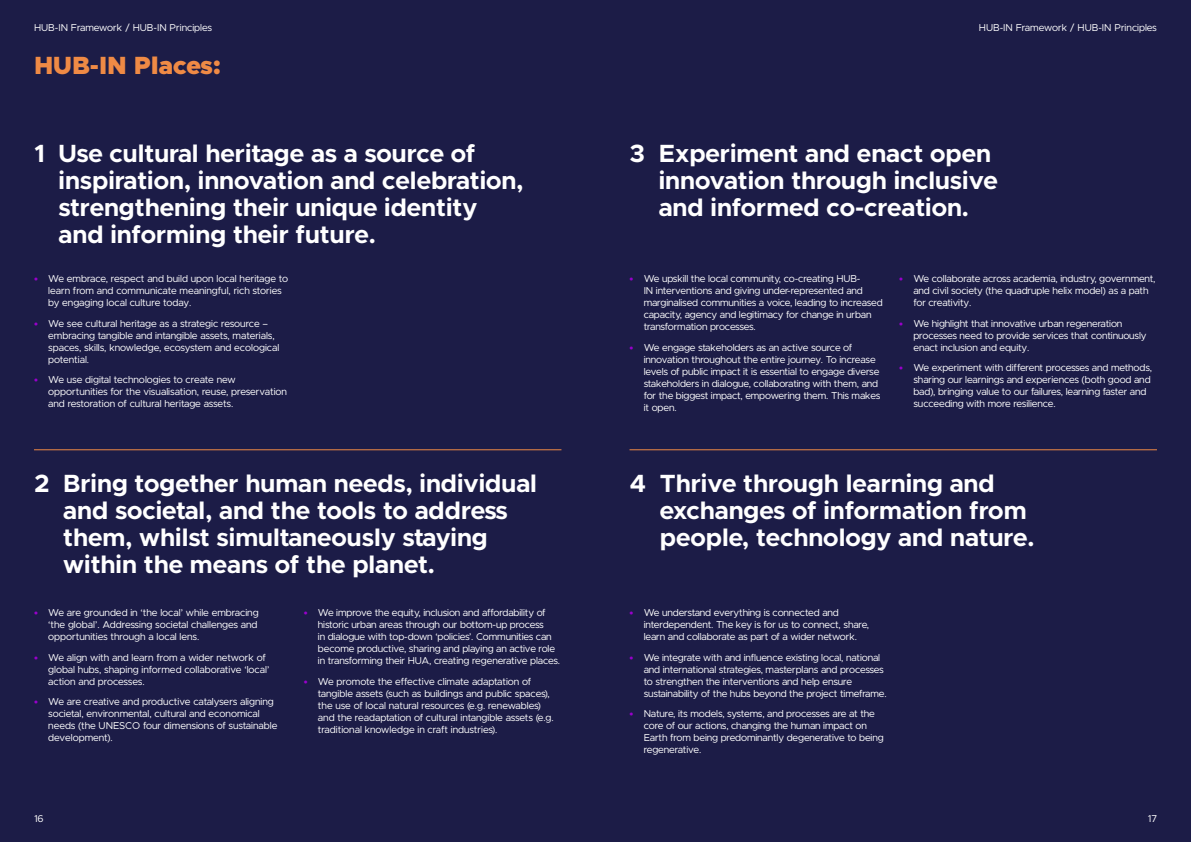
<style>
.page{position:relative;width:1191px;height:842px;background:#fff}
.page>*{position:absolute;margin:0;border:0;box-sizing:border-box;transform-origin:0 0}
.Principles{font:700 25px/27px "Metropolis";color:#fff}
.Page_title{font:900 25px "Metropolis";color:#ef8a45}
.t1{font:10px/12px "Metropolis";letter-spacing:-.01em;color:#fff}
.s1{font-weight:900;color:#90c}
</style>
<div class="page">
<div style="left:595px;top:0;width:596px;height:842px;background:#1c1c47"></div>
<div style="left:0;top:0;width:595px;height:842px;background:#1c1c47"></div>
<hr style="left:34px;top:449px;width:527px;height:1px;background:#ef8a45">
<hr style="left:629px;top:449px;width:528px;height:1px;background:#ef8a45">
<p class="t1" style="left:34px;top:22px;width:180px">HUB-IN Framework / HUB-IN Principles</p>
<p class="t1" style="left:978px;top:22px;width:180px">HUB-IN Framework / HUB-IN Principles</p>
<p class="Page_title" style="left:34px;top:49px;width:189px">HUB-IN Places:</p>
<p class="Principles" style="left:59px;top:140px;width:466px;text-indent:-25px">1 Use cultural heritage as a source of inspiration, innovation and celebration, strengthening their unique identity and informing their future.</p>
<p class="t1" style="left:48px;top:273px;width:241px;text-indent:-14px"><span class="s1">•</span> We embrace, respect and build upon local heritage to learn from and communicate meaningful, rich stories by engaging local culture today.</p>
<p class="t1" style="left:48px;top:317px;width:233px;text-indent:-14px"><span class="s1">•</span> We see cultural heritage as a strategic resource – embracing tangible and intangible assets, materials, spaces, skills, knowledge, ecosystem and ecological potential.</p>
<p class="t1" style="left:48px;top:374px;width:240px;text-indent:-14px"><span class="s1">•</span> We use digital technologies to create new opportunities for the visualisation, reuse, preservation and restoration of cultural heritage assets.</p>
<p class="Principles" style="left:63px;top:470px;width:475px;text-indent:-29px">2 Bring together human needs, individual and societal, and the tools to address them, whilst simultaneously staying within the means of the planet.</p>
<p class="t1" style="left:48px;top:607px;width:212px;text-align:justify;text-indent:-14px"><span class="s1">•</span> We are grounded in ‘the local’ while embracing ‘the global’. Addressing societal challenges and opportunities through a local lens.</p>
<p class="t1" style="left:48px;top:651px;width:223px;text-indent:-14px"><span class="s1">•</span> We align with and learn from a wider network of global hubs, shaping informed collaborative ‘local’ action and processes.</p>
<p class="t1" style="left:48px;top:696px;width:231px;text-indent:-14px"><span class="s1">•</span> We are creative and productive catalysers aligning societal, environmental, cultural and economical needs (the UNESCO four dimensions of sustainable development).</p>
<p class="t1" style="left:318px;top:607px;width:244px;text-indent:-14px"><span class="s1">•</span> We improve the equity, inclusion and affordability of historic urban areas through our bottom-up process<br>in dialogue with top-down ‘policies’. Communities can become productive, sharing and playing an active role in transforming their HUA, creating regenerative places.</p>
<p class="t1" style="left:318px;top:675px;width:237px;text-indent:-14px"><span class="s1">•</span> We promote the effective climate adaptation of tangible assets (such as buildings and public spaces), the use of local natural resources (e.g. renewables) and the readaptation of cultural intangible assets (e.g. traditional knowledge in craft industries).</p>
<p class="t1" style="left:34px;top:812px;width:11px">16</p>
<p class="Principles" style="left:659px;top:140px;width:340px;text-indent:-29px">3 Experiment and enact open innovation through inclusive and informed co-creation.</p>
<p class="t1" style="left:643px;top:273px;width:241px;text-indent:-14px"><span class="s1">•</span> We upskill the local community, co-creating HUB-<br>IN interventions and giving under-represented and marginalised communities a voice, leading to increased capacity, agency and legitimacy for change in urban transformation processes.</p>
<p class="t1" style="left:643px;top:341px;width:238px;text-indent:-14px"><span class="s1">•</span> We engage stakeholders as an active source of innovation throughout the entire journey. To increase levels of public impact it is essential to engage diverse stakeholders in dialogue, collaborating with them, and for the biggest impact, empowering them. This makes it open.</p>
<p class="t1" style="left:913px;top:273px;width:244px;text-indent:-14px"><span class="s1">•</span> We collaborate across academia, industry, government, and civil society (the quadruple helix model) as a path for creativity.</p>
<p class="t1" style="left:913px;top:317px;width:235px;text-indent:-14px"><span class="s1">•</span> We highlight that innovative urban regeneration processes need to provide services that continuously enact inclusion and equity.</p>
<p class="t1" style="left:913px;top:362px;width:240px;text-indent:-14px"><span class="s1">•</span> We experiment with different processes and methods, sharing our learnings and experiences (both good and bad), bringing value to our failures, learning faster and succeeding with more resilience.</p>
<p class="Principles" style="left:660px;top:470px;width:376px;text-indent:-30px">4 Thrive through learning and exchanges of information from people, technology and nature.</p>
<p class="t1" style="left:643px;top:607px;width:227px;text-indent:-14px"><span class="s1">•</span> We understand everything is connected and interdependent. The key is for us to connect, share, learn and collaborate as part of a wider network.</p>
<p class="t1" style="left:643px;top:651px;width:244px;text-indent:-14px"><span class="s1">•</span> We integrate with and influence existing local, national and international strategies, masterplans and processes to strengthen the interventions and help ensure sustainability of the hubs beyond the project timeframe.</p>
<p class="t1" style="left:643px;top:708px;width:241px;text-indent:-14px"><span class="s1">•</span> Nature, its models, systems, and processes are at the core of our actions, changing the human impact on Earth from being predominantly degenerative to being regenerative.</p>
<p class="t1" style="left:1147px;top:812px;width:11px">17</p>
</div>
